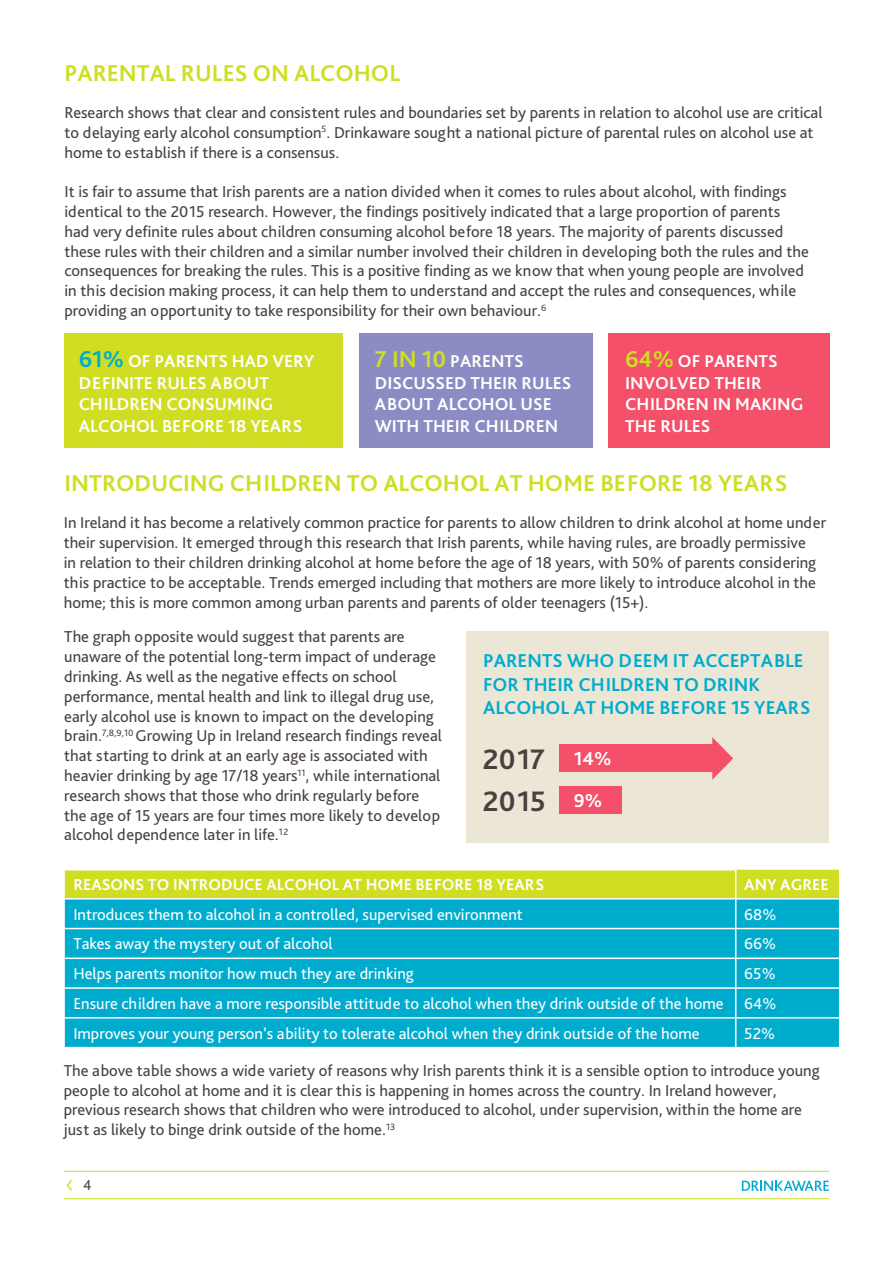
<style>
.page{position:relative;width:893px;height:1263px;background:#fff}
.page>*{position:absolute;margin:0;border:0;box-sizing:border-box;transform-origin:0 0}
.t1{font:700 29.4px "Bliss Pro";color:#48413e}
.t2{font:700 24px "Bliss Pro";color:#cfde23}
.t3{font:700 19.65px "Bliss Pro";color:#fff}
.t4{font:700 19.5px/23.4px "Bliss Pro";color:#00acce}
.t5{font:700 18px/21.6px "Bliss Pro";color:#fff}
.t6{font:16.5px/19.8px "Bliss Pro";color:#48413e}
.t7{font:16.5px/29.7px "Bliss Pro";color:#fff;text-align:justify}
.t8{font:700 16.5px "Bliss Pro";color:#fff}
.t9{font:15px "Bliss Pro";color:#48413e}
.s1{font-size:24px;color:#00acce}
.s2{font-size:24px;color:#cfde23}
</style>
<div class="page">
<div style="left:466px;top:631px;width:362px;height:212px;background:#ece6d6"></div>
<svg style="left:67px;top:1180px;width:5px;height:10px"></svg>
<hr style="left:64px;top:1198px;width:765px;height:1px;background:#cfde23">
<hr style="left:64px;top:1171px;width:765px;height:1px;background:#cfde23">
<svg style="left:742px;top:1180px;width:87px;height:11px"></svg>
<svg style="left:65px;top:870px;width:775px;height:177px;background:#25b5b3"></svg>
<hr style="left:65px;top:898px;width:671px;height:1px;background:#fff">
<hr style="left:736px;top:898px;width:103px;height:1px;background:#fff">
<hr style="left:65px;top:928px;width:671px;height:1px;background:#fff">
<hr style="left:736px;top:928px;width:103px;height:1px;background:#fff">
<hr style="left:65px;top:957px;width:671px;height:2px;background:#fff">
<hr style="left:736px;top:957px;width:103px;height:2px;background:#fff">
<hr style="left:65px;top:987px;width:671px;height:2px;background:#fff">
<hr style="left:736px;top:987px;width:103px;height:2px;background:#fff">
<hr style="left:65px;top:1017px;width:671px;height:1px;background:#fff">
<hr style="left:736px;top:1017px;width:103px;height:1px;background:#fff">
<div style="left:65px;top:333px;width:278px;height:115px;background:#cfde23"></div>
<div style="left:359px;top:333px;width:234px;height:115px;background:#8c8cc4"></div>
<div style="left:608px;top:333px;width:221px;height:115px;background:#f4506a"></div>
<div style="left:559px;top:786px;width:63px;height:28px;background:#f4506a"></div>
<div style="left:559px;top:744px;width:156px;height:28px;background:#f4506a"></div>
<svg style="left:712px;top:737px;width:21px;height:43px"></svg>
<h2 class="t2" style="left:64px;top:58px;width:337px">PARENTAL RULES ON ALCOHOL</h2>
<p class="t6" style="left:64px;top:102px;width:760px">Research shows that clear and consistent rules and boundaries set by parents in relation to alcohol use are critical to delaying early alcohol consumption<sup>5</sup>. Drinkaware sought a national picture of parental rules on alcohol use at home to establish if there is a consensus.</p>
<p class="t6" style="left:64px;top:181px;width:746px">It is fair to assume that Irish parents are a nation divided when it comes to rules about alcohol, with findings identical to the 2015 research. However, the findings positively indicated that a large proportion of parents had very definite rules about children consuming alcohol before 18 years. The majority of parents discussed these rules with their children and a similar number involved their children in developing both the rules and the consequences for breaking the rules. This is a positive finding as we know that when young people are involved in this decision making process, it can help them to understand and accept the rules and consequences, while providing an opportunity to take responsibility for their own behaviour.<sup>6</sup></p>
<p class="t5" style="left:79px;top:350px;width:237px"><span class="s1">61%</span> OF PARENTS HAD VERY<br>DEFINITE RULES ABOUT<br>CHILDREN CONSUMING<br>ALCOHOL BEFORE 18 YEARS</p>
<p class="t5" style="left:375px;top:350px;width:198px"><span class="s2">7 IN 10</span> PARENTS<br>DISCUSSED THEIR RULES<br>ABOUT ALCOHOL USE<br>WITH THEIR CHILDREN</p>
<p class="t5" style="left:625px;top:350px;width:180px"><span class="s2">64%</span> OF PARENTS<br>INVOLVED THEIR<br>CHILDREN IN MAKING<br>THE RULES</p>
<h2 class="t2" style="left:64px;top:468px;width:725px">INTRODUCING CHILDREN TO ALCOHOL AT HOME BEFORE 18 YEARS</h2>
<p class="t6" style="left:64px;top:513px;width:764px">In Ireland it has become a relatively common practice for parents to allow children to drink alcohol at home under their supervision. It emerged through this research that Irish parents, while having rules, are broadly permissive<br>in relation to their children drinking alcohol at home before the age of 18 years, with 50% of parents considering this practice to be acceptable. Trends emerged including that mothers are more likely to introduce alcohol in the home; this is more common among urban parents and parents of older teenagers (15+).</p>
<p class="t6" style="left:64px;top:627px;width:379px">The graph opposite would suggest that parents are unaware of the potential long-term impact of underage drinking. As well as the negative effects on school performance, mental health and link to illegal drug use, early alcohol use is known to impact on the developing brain.<sup>7,8,9,10</sup> Growing Up in Ireland research findings reveal that starting to drink at an early age is associated with heavier drinking by age 17/18 years<sup>11</sup>, while international research shows that those who drink regularly before the age of 15 years are four times more likely to develop alcohol dependence later in life.<sup>12</sup></p>
<p class="t8" style="left:73px;top:874px;width:472px">REASONS TO INTRODUCE ALCOHOL AT HOME BEFORE 18 YEARS</p>
<p class="t8" style="left:744px;top:874px;width:86px">ANY AGREE</p>
<p class="t7" style="left:73px;top:899px;width:451px">Introduces them to alcohol in a controlled, supervised environment</p>
<p class="t7" style="left:744px;top:899px;width:34px">68%</p>
<p class="t7" style="left:73px;top:928px;width:261px">Takes away the mystery out of alcohol</p>
<p class="t7" style="left:744px;top:928px;width:33px">66%</p>
<p class="t7" style="left:73px;top:958px;width:342px">Helps parents monitor how much they are drinking</p>
<p class="t4" style="left:483px;top:649px;width:329px">PARENTS WHO DEEM IT ACCEPTABLE<br>FOR THEIR CHILDREN TO DRINK<br>ALCOHOL AT HOME BEFORE 15 YEARS</p>
<h1 class="t1" style="left:483px;top:741px;width:63px">2017</h1>
<p class="t3" style="left:574px;top:747px;width:39px">14%</p>
<h1 class="t1" style="left:483px;top:783px;width:64px">2015</h1>
<p class="t3" style="left:574px;top:789px;width:30px">9%</p>
<p class="t7" style="left:73px;top:958px;width:705px;text-indent:671px">65% Ensure children have a more responsible attitude to alcohol when they drink outside of the home 64% Improves your young person’s ability to tolerate alcohol when they drink outside of the home</p>
<p class="t7" style="left:744px;top:1018px;width:32px">52%</p>
<p class="t6" style="left:64px;top:1060px;width:757px">The above table shows a wide variety of reasons why Irish parents think it is a sensible option to introduce young people to alcohol at home and it is clear this is happening in homes across the country. In Ireland however, previous research shows that children who were introduced to alcohol, under supervision, within the home are just as likely to binge drink outside of the home.<sup>13</sup></p>
<p class="t9" style="left:83px;top:1176px;width:10px">4</p>
</div>
